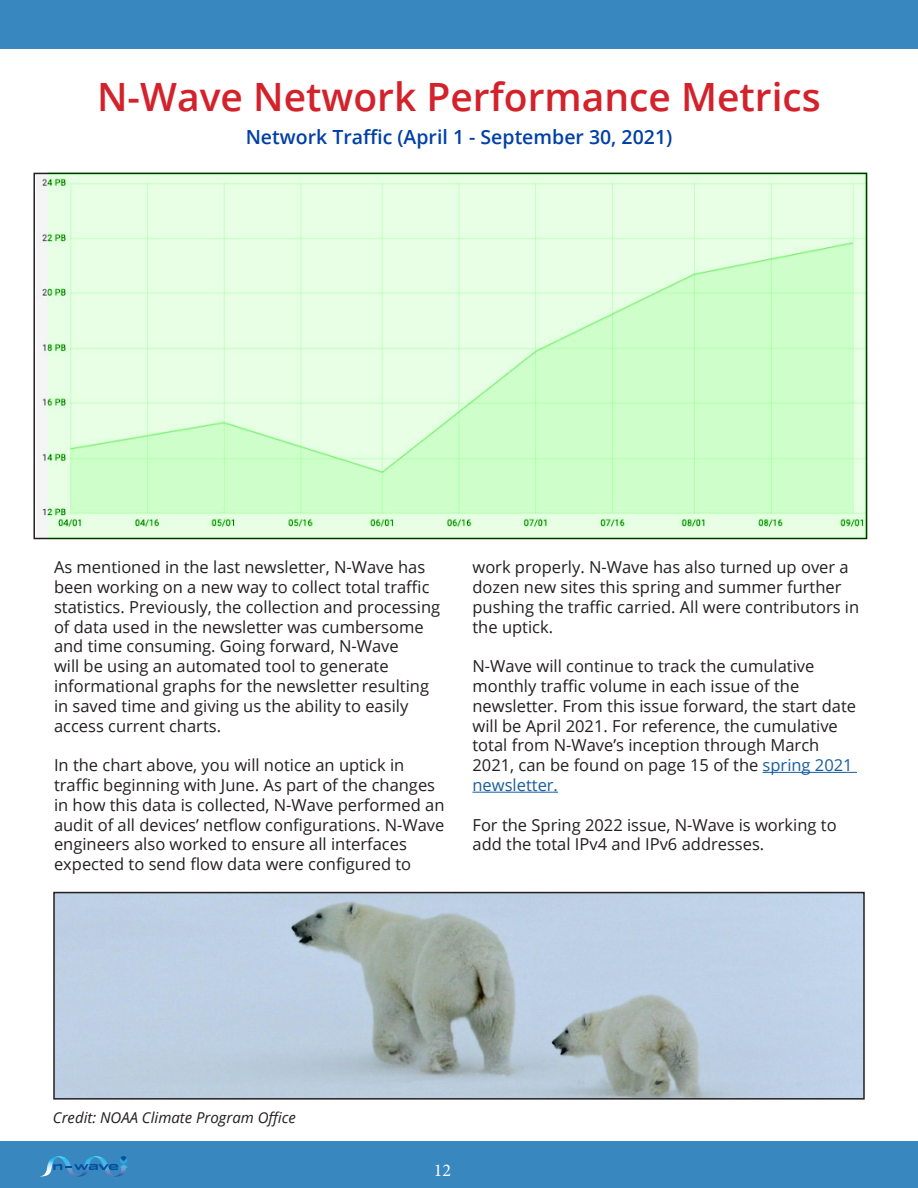
<style>
.page{position:relative;width:918px;height:1188px;background:#fff}
.page>*{position:absolute;margin:0;border:0;box-sizing:border-box;transform-origin:0 0}
.Main_Heading_-_Red{font:600 39px "Open Sans";color:#d3222b}
.Sub_Heading{font:600 19.5px "Open Sans";color:#0040a6}
.t1{font:18px "Minion Pro";color:#fff}
.Newsletter_Body_-_Op{font:16.5px/19.8px "Open Sans";color:#231f20}
.Newsletter_Body_-_Ca{font:italic 15px "Open Sans";color:#231f20}
.s1{color:#175d9e}
</style>
<div class="page">
<div style="left:0;top:0;width:918px;height:49px;background:#3887bf"></div>
<div style="left:0;top:1141px;width:918px;height:47px;background:#3887bf"></div>
<svg style="left:40px;top:1156px;width:88px;height:21px"></svg>
<img style="left:36px;top:176px;width:828px;height:360px">
<div style="left:33px;top:173px;width:834px;height:366px;border:2px solid #231f20"></div>
<hr style="left:763px;top:772px;width:94px;height:1px;background:#175d9e">
<hr style="left:472px;top:792px;width:86px;height:1px;background:#175d9e">
<img style="left:56px;top:895px;width:806px;height:202px">
<div style="left:53px;top:892px;width:812px;height:208px;border:2px solid #231f20"></div>
<p class="Main_Heading_-_Red" style="left:97px;top:70px;width:725px">N-Wave Network Performance Metrics</p>
<p class="Sub_Heading" style="left:246px;top:123px;width:428px">Network Traffic (April 1 - September 30, 2021)</p>
<p class="Newsletter_Body_-_Op" style="left:54px;top:557px;width:388px">As mentioned in the last newsletter, N-Wave has been working on a new way to collect total traffic statistics. Previously, the collection and processing of data used in the newsletter was cumbersome and time consuming. Going forward, N-Wave<br>will be using an automated tool to generate informational graphs for the newsletter resulting in saved time and giving us the ability to easily access current charts.</p>
<p class="Newsletter_Body_-_Op" style="left:54px;top:755px;width:392px">In the chart above, you will notice an uptick in traffic beginning with June. As part of the changes in how this data is collected, N-Wave performed an audit of all devices’ netflow configurations. N-Wave engineers also worked to ensure all interfaces expected to send flow data were configured to</p>
<p class="Newsletter_Body_-_Op" style="left:472px;top:557px;width:388px">work properly. N-Wave has also turned up over a dozen new sites this spring and summer further pushing the traffic carried. All were contributors in the uptick.</p>
<p class="Newsletter_Body_-_Op" style="left:472px;top:656px;width:385px">N-Wave will continue to track the cumulative monthly traffic volume in each issue of the newsletter. From this issue forward, the start date will be April 2021. For reference, the cumulative total from N-Wave’s inception through March 2021, can be found on page 15 of the <span class="s1">spring 2021 newsletter.</span></p>
<p class="Newsletter_Body_-_Op" style="left:472px;top:814px;width:366px">For the Spring 2022 issue, N-Wave is working to add the total IPv4 and IPv6 addresses.</p>
<p class="Newsletter_Body_-_Ca" style="left:53px;top:1107px;width:245px">Credit: NOAA Climate Program Office</p>
<p class="t1" style="left:434px;top:1158px;width:19px">12</p>
</div>
